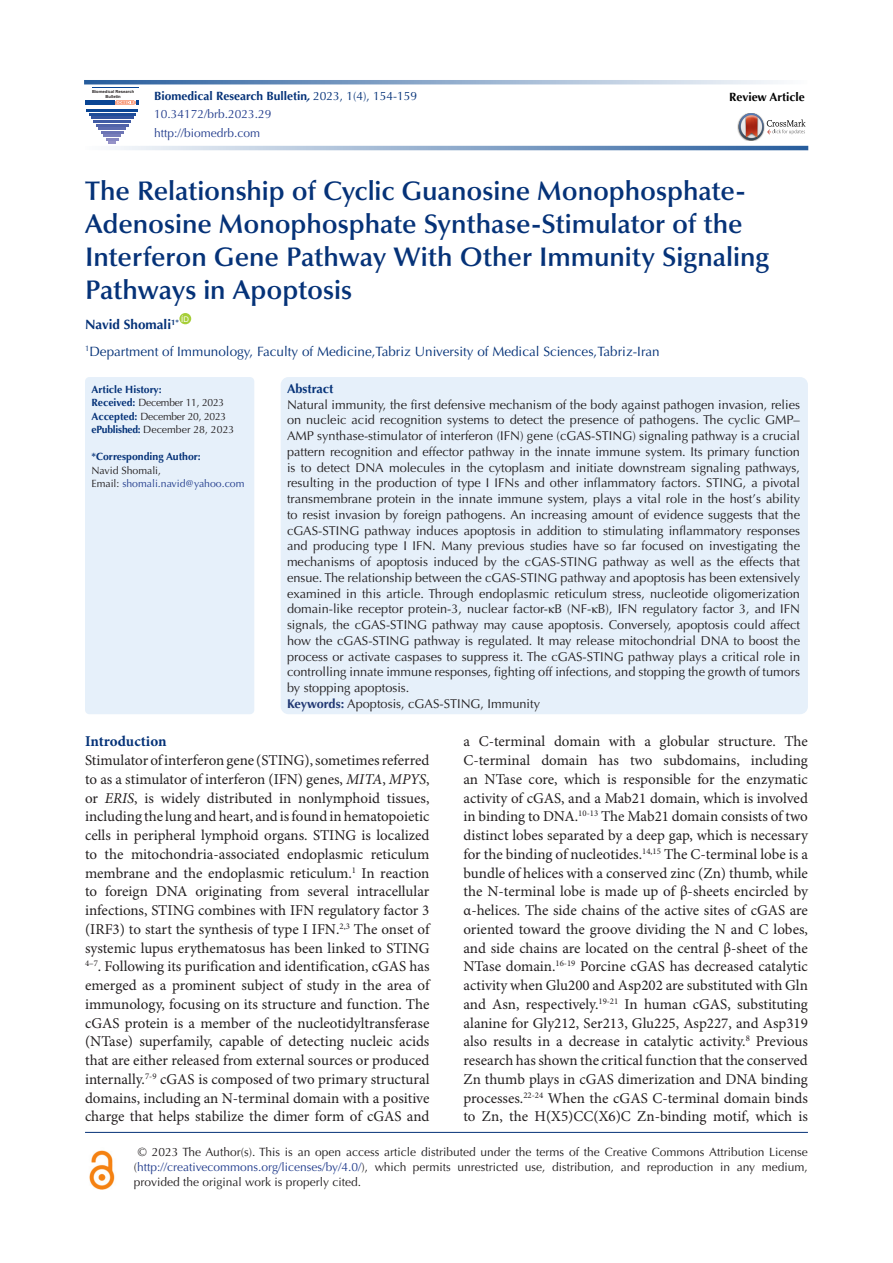
<style>
.page{position:relative;width:893px;height:1263px;background:#fff}
.page>*{position:absolute;margin:0;border:0;box-sizing:border-box;transform-origin:0 0}
.t1{font:600 27px/33px "Optima LT Std";letter-spacing:-.005em;color:#053278}
.t2{font:15px/18.8px "Minion Pro";letter-spacing:-.005em;color:#231f20;text-align:justify}
.heading_1{font:700 15px "Minion Pro";letter-spacing:-.005em;color:#053278}
.t3{font:13.5px "Optima LT Std";color:#053278}
.t4{font:700 13.5px "Optima LT Std";color:#053278}
.t5{font:12.75px/15.8px "Optima LT Std";color:#231f20;text-align:justify}
.t6{font:700 12.75px "Optima LT Std";color:#053278}
.corresponding{font:12px/15px "Optima LT Std";color:#231f20;text-align:justify}
.t7{font:700 12px "Optima LT Std";color:#053278}
.t8{font:12px "Optima LT Std";color:#253f8e}
.t9{font:700 12px "Optima LT Std";color:#000}
.t10{font:10.5px "Optima LT Std";letter-spacing:-.02em;color:#231f20}
.t11{font:10.5px "Optima LT Std";color:#231f20}
.t12{font:700 10.5px "Optima LT Std";color:#053278}
.t13{font:10.5px "Optima LT Std";color:#253f8e}
.t14{font:7.8px "Arial";color:#fff}
.t15{font:700 4.2px/4.7px "Arial";color:#231f20;text-align:center}
.s1{font-style:italic}
.s2{font-weight:400}
.s3{font-weight:700;color:#053278}
.s4{color:#231f20}
.s5{font-family:"Times New Roman"}
.s6{font-weight:700;color:#213873}
.s7{color:#253f8e}
</style>
<div class="page">
<hr style="left:85px;top:1132px;width:723px;height:1px;background:#053278">
<div style="left:179px;top:313px;width:12px;height:11px;background:#a6ce39;border-radius:50%"></div>
<img style="left:737px;top:121px;width:2px;height:13px">
<svg style="left:739px;top:113px;width:66px;height:27px"></svg>
<svg style="left:84px;top:80px;width:697px;height:4px;background:#8da9ca"></svg>
<svg style="left:112px;top:146px;width:696px;height:4px;background:#8da9ca"></svg>
<img style="left:89px;top:1150px;width:26px;height:40px">
<svg style="left:85px;top:87px;width:54px;height:57px"></svg>
<div style="left:85px;top:377px;width:169px;height:337px;background:#e6f0fa;border-radius:4px"></div>
<div style="left:281px;top:377px;width:527px;height:337px;background:#e6f0fa;border-radius:8px"></div>
<p class="t15" style="left:92px;top:89px;width:44px">Biomedical Research<br>Bulletin</p>
<p class="t7" style="left:154px;top:89px;width:265px">Biomedical Research Bulletin<span class="s1">,</span> <span class="s2">2023, 1(4), 154-159</span></p>
<p class="t9" style="left:729px;top:90px;width:77px">Review Article</p>
<p class="t8" style="left:154px;top:107px;width:119px">10.34172/brb.2023.29</p>
<p class="t8" style="left:154px;top:126px;width:108px">http://biomedrb.com</p>
<p class="t1" style="left:85px;top:174px;width:686px">The Relationship of Cyclic Guanosine Monophosphate-Adenosine Monophosphate Synthase-Stimulator of the Interferon Gene Pathway With Other Immunity Signaling Pathways in Apoptosis</p>
<p class="t4" style="left:85px;top:317px;width:95px">Navid Shomali<sup>1*</sup></p>
<p class="t14" style="left:181px;top:314px;width:9px">ID</p>
<p class="t3" style="left:85px;top:343px;width:576px"><sup>1</sup>Department of Immunology, Faculty of Medicine,Tabriz University of Medical Sciences,Tabriz-Iran</p>
<p class="t12" style="left:91px;top:383px;width:72px">Article History:</p>
<p class="t10" style="left:91px;top:396px;width:134px"><span class="s3">Received:</span> December 11, 2023</p>
<p class="t10" style="left:91px;top:410px;width:136px"><span class="s3">Accepted:</span> December 20, 2023</p>
<p class="t11" style="left:91px;top:423px;width:144px"><span class="s3">ePublished:</span> December 28, 2023</p>
<p class="t12" style="left:91px;top:450px;width:111px">*Corresponding Author:</p>
<p class="t11" style="left:91px;top:464px;width:71px">Navid Shomali,</p>
<p class="t13" style="left:91px;top:477px;width:155px"><span class="s4">Email:</span> shomali.navid@yahoo.com</p>
<p class="t6" style="left:287px;top:381px;width:48px">Abstract</p>
<p class="t5" style="left:287px;top:396px;width:515px">Natural immunity, the first defensive mechanism of the body against pathogen invasion, relies on nucleic acid recognition systems to detect the presence of pathogens. The cyclic GMP– AMP synthase-stimulator of interferon (IFN) gene (cGAS-STING) signaling pathway is a crucial pattern recognition and effector pathway in the innate immune system. Its primary function is to detect DNA molecules in the cytoplasm and initiate downstream signaling pathways, resulting in the production of type I IFNs and other inflammatory factors. STING, a pivotal transmembrane protein in the innate immune system, plays a vital role in the host’s ability to resist invasion by foreign pathogens. An increasing amount of evidence suggests that the cGAS-STING pathway induces apoptosis in addition to stimulating inflammatory responses and producing type I IFN. Many previous studies have so far focused on investigating the mechanisms of apoptosis induced by the cGAS-STING pathway as well as the effects that ensue. The relationship between the cGAS-STING pathway and apoptosis has been extensively examined in this article. Through endoplasmic reticulum stress, nucleotide oligomerization domain-like receptor protein-3, nuclear factor-<span class="s5">κ</span>B (NF-<span class="s5">κ</span>B), IFN regulatory factor 3, and IFN signals, the cGAS-STING pathway may cause apoptosis. Conversely, apoptosis could affect how the cGAS-STING pathway is regulated. It may release mitochondrial DNA to boost the process or activate caspases to suppress it. The cGAS-STING pathway plays a critical role in controlling innate immune responses, fighting off infections, and stopping the growth of tumors by stopping apoptosis.</p>
<p class="t5" style="left:287px;top:696px;width:254px"><span class="s6">Keywords:</span> Apoptosis, cGAS-STING, Immunity</p>
<p class="heading_1" style="left:85px;top:731px;width:83px">Introduction</p>
<p class="t2" style="left:85px;top:751px;width:346px">Stimulator of interferon gene (STING), sometimes referred to as a stimulator of interferon (IFN) genes, <span class="s1">MITA</span>, <span class="s1">MPYS</span>, or <span class="s1">ERIS</span>, is widely distributed in nonlymphoid tissues, including the lung and heart, and is found in hematopoietic cells in peripheral lymphoid organs. STING is localized to the mitochondria-associated endoplasmic reticulum membrane and the endoplasmic reticulum.<sup>1</sup> In reaction to foreign DNA originating from several intracellular infections, STING combines with IFN regulatory factor 3 (IRF3) to start the synthesis of type I IFN.<sup>2,3</sup> The onset of systemic lupus erythematosus has been linked to STING <sup>4–7</sup>. Following its purification and identification, cGAS has emerged as a prominent subject of study in the area of immunology, focusing on its structure and function. The cGAS protein is a member of the nucleotidyltransferase (NTase) superfamily, capable of detecting nucleic acids that are either released from external sources or produced internally.<sup>7-9</sup> cGAS is composed of two primary structural domains, including an N-terminal domain with a positive charge that helps stabilize the dimer form of cGAS and</p>
<p class="t2" style="left:463px;top:733px;width:346px">a C-terminal domain with a globular structure. The C-terminal domain has two subdomains, including an NTase core, which is responsible for the enzymatic activity of cGAS, and a Mab21 domain, which is involved in binding to DNA.<sup>10-13</sup> The Mab21 domain consists of two distinct lobes separated by a deep gap, which is necessary for the binding of nucleotides.<sup>14,15</sup> The C-terminal lobe is a bundle of helices with a conserved zinc (Zn) thumb, while the N-terminal lobe is made up of β-sheets encircled by α-helices. The side chains of the active sites of cGAS are oriented toward the groove dividing the N and C lobes, and side chains are located on the central β-sheet of the NTase domain.<sup>16-19</sup> Porcine cGAS has decreased catalytic activity when Glu200 and Asp202 are substituted with Gln and Asn, respectively.<sup>19-21</sup> In human cGAS, substituting alanine for Gly212, Ser213, Glu225, Asp227, and Asp319 also results in a decrease in catalytic activity.<sup>8</sup> Previous research has shown the critical function that the conserved Zn thumb plays in cGAS dimerization and DNA binding processes.<sup>22-24</sup> When the cGAS C-terminal domain binds to Zn, the H(X5)CC(X6)C Zn-binding motif, which is</p>
<p class="corresponding" style="left:134px;top:1144px;width:675px;text-indent:4px">© 2023 The Author(s). This is an open access article distributed under the terms of the Creative Commons Attribution License (<span class="s7">http://creativecommons.org/licenses/by/4.0/</span>), which permits unrestricted use, distribution, and reproduction in any medium, provided the original work is properly cited.</p>
</div>
